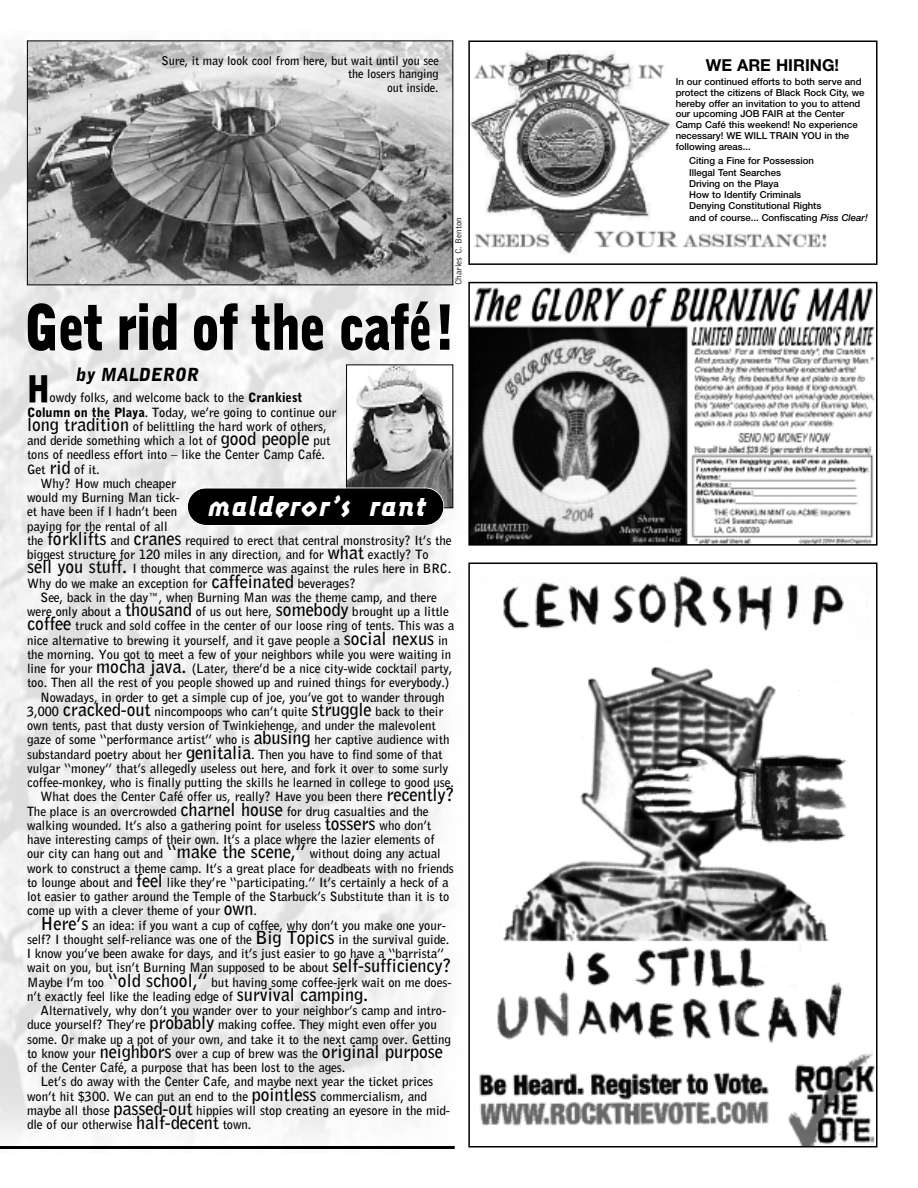
<style>
.page{position:relative;width:918px;height:1188px;background:#fff}
.page>*{position:absolute;margin:0;border:0;box-sizing:border-box;transform-origin:0 0}
.t1{font:60px "Bell Gothic Headline";letter-spacing:-.01em;color:#000}
.t2{font:36px "Bell Gothic Headline";color:#000}
.t3{font:italic 700 30px "Lunatix";color:#fff}
.t4{font:italic 900 18px "Bell Gothic";color:#000}
.t5{font:700 16.5px "Helvetica Neue";color:#000}
.t6{font:700 12.75px "Bell Gothic";color:#000}
.t7{font:700 12px/13.5px "Bell Gothic";color:#000;text-align:right}
.t8{font:500 9.6px/10.9px "Helvetica Neue";color:#000}
.t9{font:9px "Bell Gothic";color:#000}
.s1{font-weight:900}
.s2{font-size:18px}
.s3{font-style:italic}
</style>
<div class="page">
<hr style="left:0;top:1146px;width:455px;height:3px;background:#000">
<img style="left:479px;top:576px;width:396px;height:569px">
<div style="left:468px;top:563px;width:410px;height:585px;border:2px solid #000"></div>
<img style="left:471px;top:50px;width:356px;height:204px">
<div style="left:468px;top:40px;width:410px;height:225px;border:2px solid #000"></div>
<img style="left:471px;top:287px;width:404px;height:256px">
<div style="left:468px;top:282px;width:410px;height:264px;border:2px solid #000"></div>
<img style="left:348px;top:366px;width:103px;height:140px">
<div style="left:346px;top:364px;width:107px;height:144px;border:1px solid #000"></div>
<div style="left:188px;top:488px;width:255px;height:37px;background:#000;border-radius:18px"></div>
<div style="left:187px;top:488px;width:257px;height:38px;border:2px solid #fff;border-radius:19px"></div>
<img style="left:29px;top:42px;width:422px;height:241px">
<div style="left:674px;top:57px;width:197px;height:173px;background:#fff"></div>
<p class="t7" style="left:162px;top:55px;width:279px">Sure, it may look cool from here, but wait until you see the losers hanging<br>out inside.</p>
<p class="t9" style="left:455px;top:285px;width:69px;rotate:-90deg">Charles C. Benton</p>
<h1 class="t1" style="left:24px;top:305px;width:432px">Get rid of the café!</h1>
<h3 class="t4" style="left:77px;top:368px;width:124px">by MALDEROR</h3>
<h2 class="t2" style="left:27px;top:376px;width:24px">H</h2>
<p class="t6" style="left:50px;top:393px;width:254px">owdy folks, and welcome back to the <span class="s1">Crankiest</span></p>
<p class="t6" style="left:27px;top:407px;width:311px"><span class="s1">Column on the Playa</span>. Today, we’re going to continue our</p>
<p class="t6" style="left:27px;top:422px;width:301px"><span class="s2">long tradition</span> of belittling the hard work of others,</p>
<p class="t6" style="left:27px;top:436px;width:305px">and deride something which a lot of <span class="s2">good people</span> put</p>
<p class="t6" style="left:27px;top:450px;width:300px">tons of needless effort into – like the Center Camp Café.</p>
<p class="t6" style="left:27px;top:464px;width:74px">Get <span class="s2">rid</span> of it.</p>
<p class="t6" style="left:41px;top:479px;width:137px">Why? How much cheaper</p>
<p class="t6" style="left:27px;top:493px;width:154px">would my Burning Man tick-</p>
<p class="t6" style="left:27px;top:507px;width:152px">et have been if I hadn’t been</p>
<p class="t6" style="left:27px;top:521px;width:142px">paying for the rental of all</p>
<p class="t6" style="left:27px;top:536px;width:426px">the <span class="s2">forklifts</span> and <span class="s2">cranes</span> required to erect that central monstrosity? It’s the</p>
<p class="t6" style="left:27px;top:550px;width:403px">biggest structure for 120 miles in any direction, and for <span class="s2">what</span> exactly? To</p>
<p class="t6" style="left:27px;top:564px;width:426px"><span class="s2">sell you stuff.</span> I thought that commerce was against the rules here in BRC.</p>
<p class="t6" style="left:27px;top:578px;width:330px">Why do we make an exception for <span class="s2">caffeinated</span> beverages?</p>
<p class="t6" style="left:41px;top:593px;width:398px">See, back in the day™, when Burning Man <span class="s3">was</span> the theme camp, and there</p>
<p class="t6" style="left:27px;top:607px;width:423px">were only about a <span class="s2">thousand</span> of us out here, <span class="s2">somebody</span> brought up a little</p>
<p class="t6" style="left:27px;top:621px;width:429px"><span class="s2">coffee</span> truck and sold coffee in the center of our loose ring of tents. This was a</p>
<p class="t6" style="left:27px;top:635px;width:422px">nice alternative to brewing it yourself, and it gave people a <span class="s2">social nexus</span> in</p>
<p class="t6" style="left:27px;top:650px;width:426px">the morning. You got to meet a few of your neighbors while you were waiting in</p>
<p class="t6" style="left:27px;top:664px;width:427px">line for your <span class="s2">mocha java.</span> (Later, there’d be a nice city-wide cocktail party,</p>
<p class="t6" style="left:27px;top:678px;width:424px">too. Then all the rest of you people showed up and ruined things for everybody.)</p>
<p class="t6" style="left:41px;top:692px;width:405px">Nowadays, in order to get a simple cup of joe, you’ve got to wander through</p>
<p class="t6" style="left:27px;top:707px;width:418px">3,000 <span class="s2">cracked-out</span> nincompoops who can’t quite <span class="s2">struggle</span> back to their</p>
<p class="t6" style="left:27px;top:721px;width:410px">own tents, past that dusty version of Twinkiehenge, and under the malevolent</p>
<p class="t6" style="left:27px;top:735px;width:424px">gaze of some “performance artist” who is <span class="s2">abusing</span> her captive audience with</p>
<p class="t6" style="left:27px;top:749px;width:417px">substandard poetry about her <span class="s2">genitalia</span>. Then you have to find some of that</p>
<p class="t6" style="left:27px;top:764px;width:423px">vulgar “money” that’s allegedly useless out here, and fork it over to some surly</p>
<p class="t6" style="left:27px;top:778px;width:428px">coffee-monkey, who is finally putting the skills he learned in college to good use.</p>
<p class="t6" style="left:41px;top:792px;width:415px">What does the Center Café offer us, really? Have you been there <span class="s2">recently?</span></p>
<p class="t6" style="left:27px;top:806px;width:403px">The place is an overcrowded <span class="s2">charnel house</span> for drug casualties and the</p>
<p class="t6" style="left:27px;top:821px;width:406px">walking wounded. It’s also a gathering point for useless <span class="s2">tossers</span> who don’t</p>
<p class="t6" style="left:27px;top:835px;width:409px">have interesting camps of their own. It’s a place where the lazier elements of</p>
<p class="t6" style="left:27px;top:849px;width:415px">our city can hang out and <span class="s2">“make the scene,”</span> without doing any actual</p>
<p class="t6" style="left:27px;top:863px;width:428px">work to construct a theme camp. It’s a great place for deadbeats with no friends</p>
<p class="t6" style="left:27px;top:878px;width:423px">to lounge about and <span class="s2">feel</span> like they’re “participating.” It’s certainly a heck of a</p>
<p class="t6" style="left:27px;top:892px;width:424px">lot easier to gather around the Temple of the Starbuck’s Substitute than it is to</p>
<p class="t6" style="left:27px;top:906px;width:232px">come up with a clever theme of your <span class="s2">own</span>.</p>
<p class="t6" style="left:41px;top:920px;width:407px"><span class="s2">Here’s</span> an idea: if you want a cup of coffee, why don’t you make one your-</p>
<p class="t6" style="left:27px;top:935px;width:424px">self? I thought self-reliance was one of the <span class="s2">Big Topics</span> in the survival guide.</p>
<p class="t6" style="left:27px;top:949px;width:419px">I know you’ve been awake for days, and it’s just easier to go have a “barrista”</p>
<p class="t6" style="left:27px;top:963px;width:426px">wait on you, but isn’t Burning Man supposed to be about <span class="s2">self-sufficiency?</span></p>
<p class="t6" style="left:27px;top:977px;width:426px">Maybe I’m too <span class="s2">“old school,”</span> but having some coffee-jerk wait on me does-</p>
<p class="t6" style="left:27px;top:992px;width:343px">n’t exactly feel like the leading edge of <span class="s2">survival camping.</span></p>
<p class="t6" style="left:41px;top:1006px;width:407px">Alternatively, why don’t you wander over to your neighbor’s camp and intro-</p>
<p class="t6" style="left:27px;top:1020px;width:411px">duce yourself? They’re <span class="s2">probably</span> making coffee. They might even offer you</p>
<p class="t6" style="left:27px;top:1034px;width:425px">some. Or make up a pot of your own, and take it to the next camp over. Getting</p>
<p class="t6" style="left:27px;top:1049px;width:417px">to know your <span class="s2">neighbors</span> over a cup of brew was the <span class="s2">original purpose</span></p>
<p class="t6" style="left:27px;top:1063px;width:320px">of the Center Café, a purpose that has been lost to the ages.</p>
<p class="t6" style="left:41px;top:1077px;width:394px">Let’s do away with the Center Cafe, and maybe next year the ticket prices</p>
<p class="t6" style="left:27px;top:1091px;width:401px">won’t hit $300. We can put an end to the <span class="s2">pointless</span> commercialism, and</p>
<p class="t6" style="left:27px;top:1106px;width:425px">maybe all those <span class="s2">passed-out</span> hippies will stop creating an eyesore in the mid-</p>
<p class="t6" style="left:27px;top:1120px;width:226px">dle of our otherwise <span class="s2">half-decent</span> town.</p>
<h3 class="t3" style="left:207px;top:488px;width:224px">malderor’s rant</h3>
<p class="t5" style="left:706px;top:59px;width:135px">WE ARE HIRING!</p>
<p class="t8" style="left:676px;top:77px;width:190px">In our continued efforts to both serve and protect the citizens of Black Rock City, we hereby offer an invitation to you to attend our upcoming JOB FAIR at the Center Camp Café this weekend! No experience necessary! WE WILL TRAIN YOU in the following areas...</p>
<p class="t8" style="left:689px;top:156px;width:180px">Citing a Fine for Possession<br>Illegal Tent Searches<br>Driving on the Playa<br>How to Identify Criminals<br>Denying Constitutional Rights<br>and of course... Confiscating <span class="s3">Piss Clear!</span></p>
</div>
